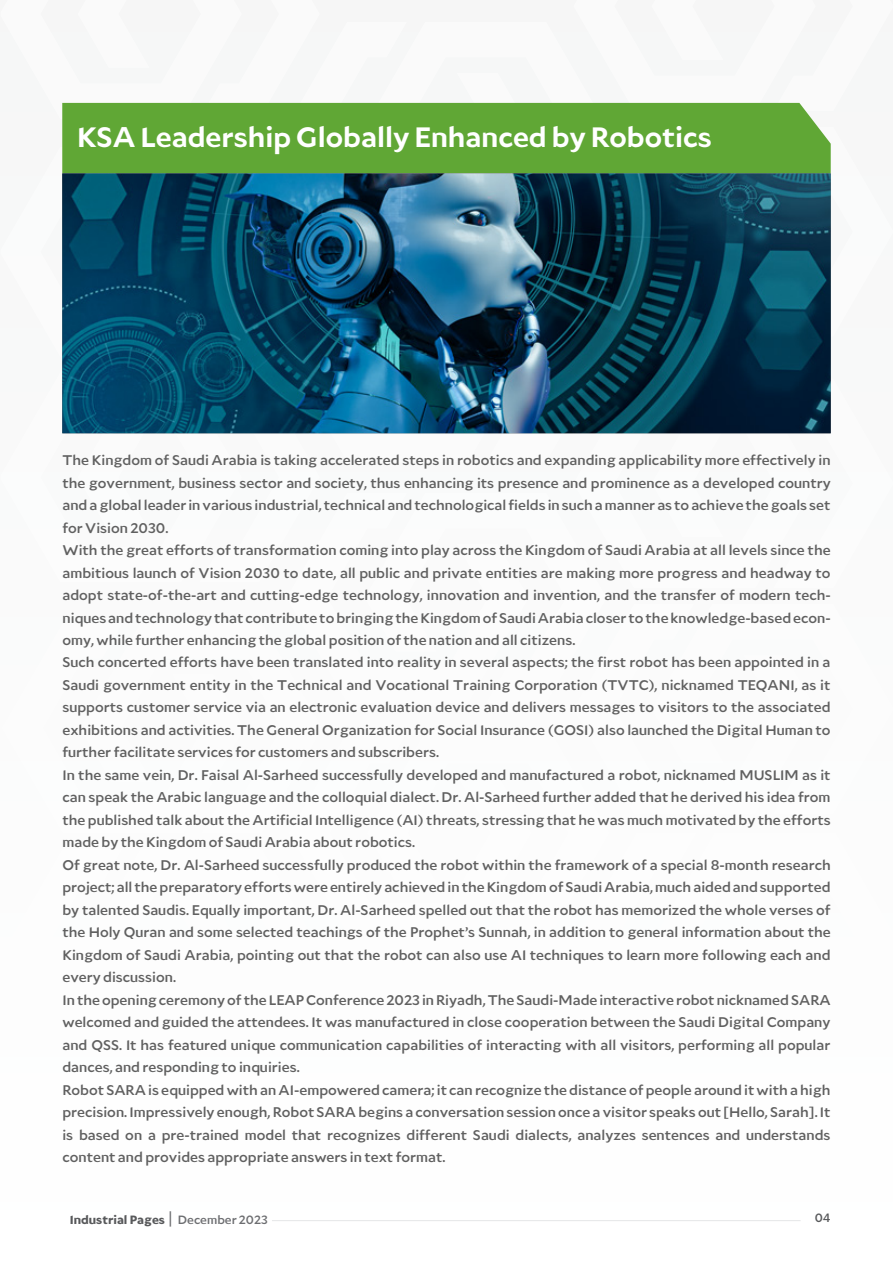
<style>
.page{position:relative;width:893px;height:1263px;background:#fff}
.page>*{position:absolute;margin:0;border:0;box-sizing:border-box;transform-origin:0 0}
.t1{font:600 42px "Sarmady";color:#fff}
.t2{font:500 21px/22.5px "Sarmady";color:#606060}
.t3{font:700 18px "Sarmady";color:#58595b}
.t4{font:500 18px "Sarmady";color:#58595b}
.s1{font-weight:500;color:#6d6e71}
</style>
<div class="page">
<svg style="left:286px;top:433px;width:243px;height:1px"></svg>
<svg style="left:62px;top:102px;width:224px;height:1px"></svg>
<svg style="left:286px;top:102px;width:243px;height:1px"></svg>
<svg style="left:573px;top:102px;width:227px;height:1px"></svg>
<svg style="left:573px;top:433px;width:243px;height:1px"></svg>
<hr style="left:272px;top:1220px;width:529px;height:1px;background:#e5e6e7">
<div style="left:62px;top:103px;width:769px;height:70px;background:#60a735"></div>
<img style="left:62px;top:173px;width:769px;height:260px">
<h1 class="t1" style="left:77px;top:117px;width:636px">KSA Leadership Globally Enhanced by Robotics</h1>
<p class="t2" style="left:62px;top:449px;width:770px">The Kingdom of Saudi Arabia is taking accelerated steps in robotics and expanding applicability more effectively in the government, business sector and society, thus enhancing its presence and prominence as a developed country and a global leader in various industrial, technical and technological fields in such a manner as to achieve the goals set for Vision 2030.<br>With the great efforts of transformation coming into play across the Kingdom of Saudi Arabia at all levels since the ambitious launch of Vision 2030 to date, all public and private entities are making more progress and headway to adopt state-of-the-art and cutting-edge technology, innovation and invention, and the transfer of modern tech&shy;niques and technology that contribute to bringing the Kingdom of Saudi Arabia closer to the knowledge-based econ&shy;omy, while further enhancing the global position of the nation and all citizens.<br>Such concerted efforts have been translated into reality in several aspects; the first robot has been appointed in a Saudi government entity in the Technical and Vocational Training Corporation (TVTC), nicknamed TEQANI, as it supports customer service via an electronic evaluation device and delivers messages to visitors to the associated exhibitions and activities. The General Organization for Social Insurance (GOSI) also launched the Digital Human to further facilitate services for customers and subscribers.<br>In the same vein, Dr. Faisal Al-Sarheed successfully developed and manufactured a robot, nicknamed MUSLIM as it can speak the Arabic language and the colloquial dialect. Dr. Al-Sarheed further added that he derived his idea from the published talk about the Artificial Intelligence (AI) threats, stressing that he was much motivated by the efforts made by the Kingdom of Saudi Arabia about robotics.<br>Of great note, Dr. Al-Sarheed successfully produced the robot within the framework of a special 8-month research project; all the preparatory efforts were entirely achieved in the Kingdom of Saudi Arabia, much aided and supported by talented Saudis. Equally important, Dr. Al-Sarheed spelled out that the robot has memorized the whole verses of the Holy Quran and some selected teachings of the Prophet’s Sunnah, in addition to general information about the Kingdom of Saudi Arabia, pointing out that the robot can also use AI techniques to learn more following each and every discussion.<br>In the opening ceremony of the LEAP Conference 2023 in Riyadh, The Saudi-Made interactive robot nicknamed SARA welcomed and guided the attendees. It was manufactured in close cooperation between the Saudi Digital Company and QSS. It has featured unique communication capabilities of interacting with all visitors, performing all popular dances, and responding to inquiries.<br>Robot SARA is equipped with an AI-empowered camera; it can recognize the distance of people around it with a high precision. Impressively enough, Robot SARA begins a conversation session once a visitor speaks out [Hello, Sarah]. It is based on a pre-trained model that recognizes different Saudi dialects, analyzes sentences and understands content and provides appropriate answers in text format.</p>
<p class="t3" style="left:70px;top:1211px;width:200px">Industrial Pages<span class="s1">| December 2023</span></p>
<p class="t4" style="left:815px;top:1210px;width:17px">04</p>
</div>
